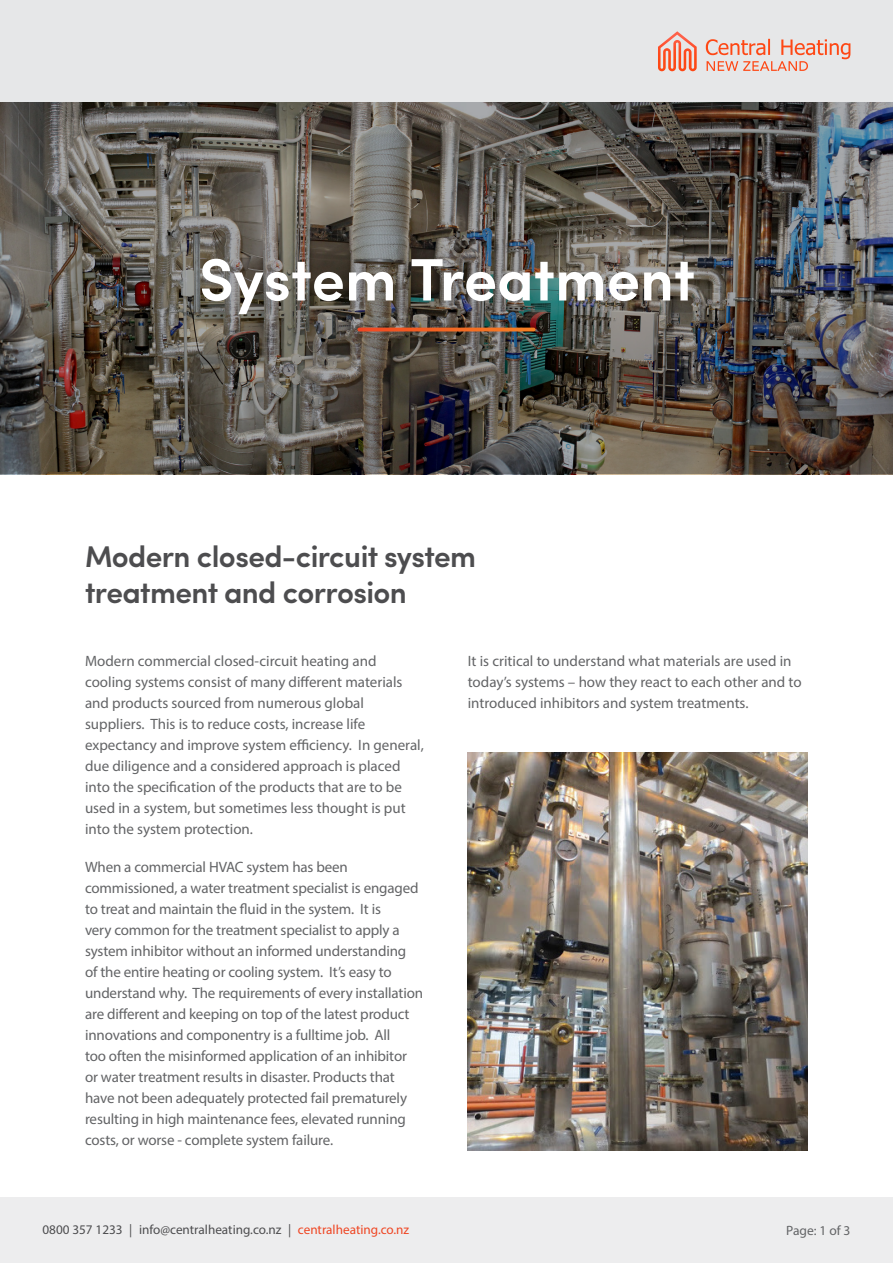
<style>
.page{position:relative;width:893px;height:1263px;background:#fff}
.page>*{position:absolute;margin:0;border:0;box-sizing:border-box;transform-origin:0 0}
.t1{font:600 60px "Sofia Pro";color:#fff}
.t2{font:600 30px/36px "Sofia Pro";letter-spacing:-.02em;color:#4d4d4f}
.t3{font:15px/21px "Myriad Pro";letter-spacing:-.01em;color:#636466}
.t4{font:13.5px "Myriad Pro";color:#636466}
.t5{font:13.2px "Myriad Pro";color:#4d4d4f}
.s1{color:#ef4623}
</style>
<div class="page">
<div style="left:0;top:0;width:893px;height:103px;background:#e6e7e8"></div>
<div style="left:0;top:1197px;width:893px;height:66px;background:#ededee"></div>
<svg style="left:658px;top:31px;width:39px;height:40px"></svg>
<svg style="left:706px;top:39px;width:144px;height:32px"></svg>
<img style="left:0;top:103px;width:893px;height:371px">
<hr style="left:359px;top:328px;width:175px;height:3px;background:#fff">
<img style="left:468px;top:753px;width:340px;height:397px">
<h1 class="t1" style="left:199px;top:234px;width:497px">System Treatment</h1>
<h2 class="t2" style="left:85px;top:536px;width:392px">Modern closed-circuit system treatment and corrosion</h2>
<p class="t3" style="left:85px;top:651px;width:340px">Modern commercial closed-circuit heating and cooling systems consist of many different materials and products sourced from numerous global suppliers. This is to reduce costs, increase life expectancy and improve system efficiency. In general, due diligence and a considered approach is placed into the specification of the products that are to be used in a system, but sometimes less thought is put into the system protection.</p>
<p class="t3" style="left:85px;top:857px;width:340px">When a commercial HVAC system has been commissioned, a water treatment specialist is engaged to treat and maintain the fluid in the system. It is<br>very common for the treatment specialist to apply a system inhibitor without an informed understanding<br>of the entire heating or cooling system. It’s easy to understand why. The requirements of every installation are different and keeping on top of the latest product innovations and componentry is a fulltime job. All<br>too often the misinformed application of an inhibitor or water treatment results in disaster. Products that have not been adequately protected fail prematurely resulting in high maintenance fees, elevated running costs, or worse - complete system failure.</p>
<p class="t3" style="left:468px;top:651px;width:335px">It is critical to understand what materials are used in today’s systems – how they react to each other and to introduced inhibitors and system treatments.</p>
<p class="t5" style="left:43px;top:1221px;width:368px">0800 357 1233 | info@centralheating.co.nz | <span class="s1">centralheating.co.nz</span></p>
<p class="t4" style="left:786px;top:1222px;width:66px">Page: 1 of 3</p>
</div>
